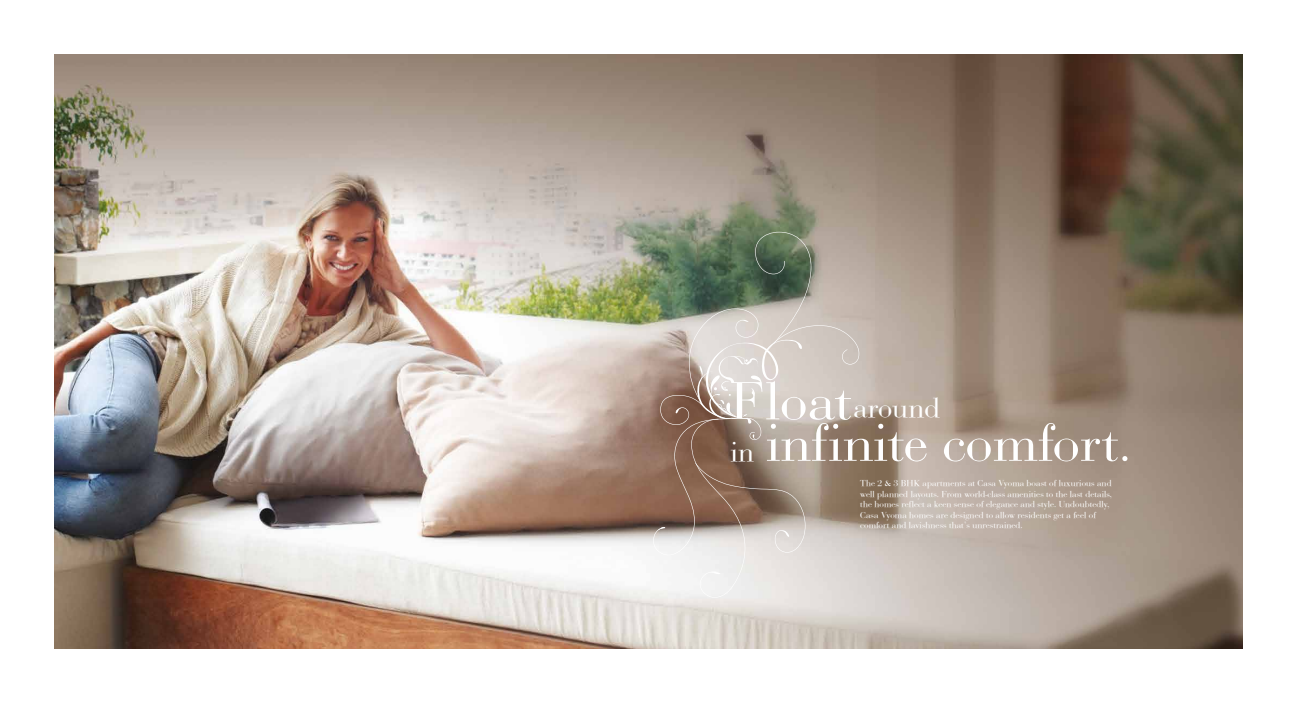
<style>
.page{position:relative;width:1296px;height:702px;background:#fff}
.page>*{position:absolute;margin:0;border:0;box-sizing:border-box;transform-origin:0 0}
.t1{font:55.05px "Bedini";color:#fff}
.t2{font:54.6px "Bedini";letter-spacing:.01em;color:#fff}
.t3{font:28.58px "Bedini";letter-spacing:.01em;color:#fff}
.t4{font:9px/10.5px "Bedini";letter-spacing:.015em;color:#fff}
</style>
<div class="page">
<img style="left:54px;top:54px;width:1188px;height:594px">
<svg style="left:653px;top:232px;width:206px;height:366px;background:#aca498"></svg>
<p class="t3" style="left:730px;top:434px;width:25px">in</p>
<p class="t1" style="left:766px;top:368px;width:87px">loat</p>
<p class="t3" style="left:854px;top:391px;width:88px">around</p>
<p class="t2" style="left:766px;top:410px;width:367px">infinite comfort.</p>
<p class="t4" style="left:860px;top:478px;width:253px">The 2 &amp; 3 BHK apartments at Casa Vyoma boast of luxurious and well planned layouts. From world-class amenities to the last details, the homes reflect a keen sense of elegance and style. Undoubtedly, Casa Vyoma homes are designed to allow residents get a feel of comfort and lavishness that’s unrestrained.</p>
</div>
